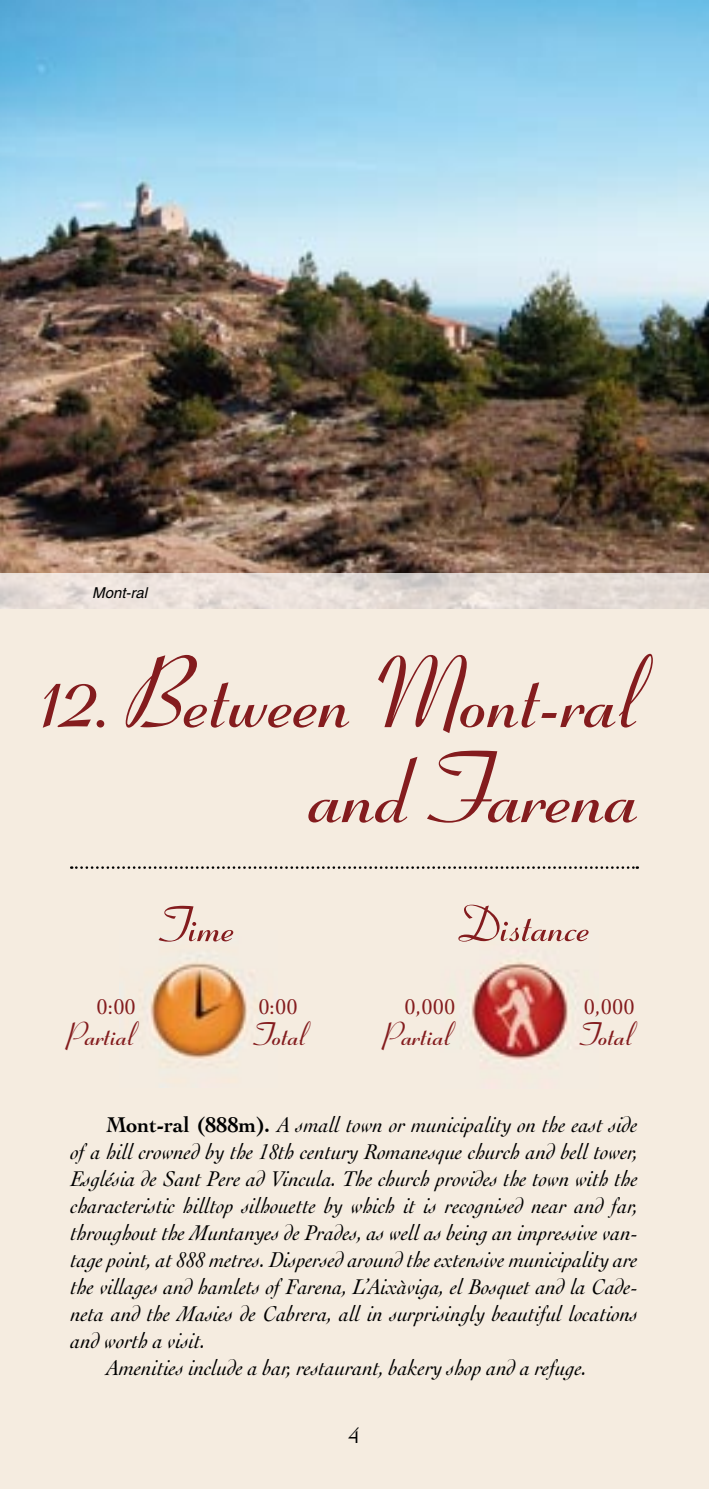
<style>
.page{position:relative;width:709px;height:1489px;background:#fff}
.page>*{position:absolute;margin:0;border:0;box-sizing:border-box;transform-origin:0 0}
.t1{font:700 100px/95px "Coronet";color:#841c1e;text-align:right}
.t2{font:700 50px "Coronet";color:#841c1e}
.t3{font:700 32.5px "Coronet";color:#841c1e}
.t4{font:italic 22.5px "Cochin";color:#000;scale:.95 1}
.t5{font:22.5px "Cochin";color:#841c1e}
.t6{font:italic 15px "Helvetica";color:#000}
.s1{font-weight:700;font-style:normal}
</style>
<div class="page">
<div style="left:0;top:609px;width:708px;height:879px;background:#f5ece0"></div>
<svg style="left:708px;top:609px;width:1px;height:879px"></svg>
<svg style="left:71px;top:866px;width:567px;height:2px"></svg>
<img style="left:441px;top:930px;width:158px;height:158px">
<img style="left:119px;top:930px;width:158px;height:157px">
<img style="left:0;top:0;width:709px;height:574px">
<svg style="left:0;top:574px;width:709px;height:35px;background:#e5ddd7"></svg>
<svg style="left:348px;top:1427px;width:11px;height:15px"></svg>
<p class="t6" style="left:92px;top:584px;width:56px">Mont-ral</p>
<h1 class="t1" style="left:36px;top:646px;width:602px">12. Between Mont-ral and Farena</h1>
<h2 class="t2" style="left:158px;top:895px;width:77px">Time</h2>
<h2 class="t2" style="left:454px;top:895px;width:136px">Distance</h2>
<p class="t5" style="left:96px;top:993px;width:41px">0:00</p>
<p class="t5" style="left:258px;top:993px;width:41px">0:00</p>
<p class="t5" style="left:404px;top:993px;width:52px">0,000</p>
<p class="t5" style="left:584px;top:993px;width:52px">0,000</p>
<h3 class="t3" style="left:66px;top:1015px;width:69px">Partial</h3>
<h3 class="t3" style="left:252px;top:1015px;width:54px">Total</h3>
<h3 class="t3" style="left:383px;top:1015px;width:69px">Partial</h3>
<h3 class="t3" style="left:579px;top:1015px;width:54px">Total</h3>
<p class="t4" style="left:106px;top:1111px;width:561px"><span class="s1">Mont-ral (888m).</span> A small town or municipality on the east side</p>
<p class="t4" style="left:71px;top:1138px;width:598px">of a hill crowned by the 18th century Romanesque church and bell tower,</p>
<p class="t4" style="left:71px;top:1165px;width:598px">Església de Sant Pere ad Vincula. The church provides the town with the</p>
<p class="t4" style="left:71px;top:1192px;width:598px">characteristic hilltop silhouette by which it is recognised near and far,</p>
<p class="t4" style="left:71px;top:1219px;width:598px">throughout the Muntanyes de Prades, as well as being an impressive van-</p>
<p class="t4" style="left:71px;top:1246px;width:598px">tage point, at 888 metres. Dispersed around the extensive municipality are</p>
<p class="t4" style="left:71px;top:1273px;width:598px">the villages and hamlets of Farena, L’Aixàviga, el Bosquet and la Cade-</p>
<p class="t4" style="left:71px;top:1300px;width:598px">neta and the Masies de Cabrera, all in surprisingly beautiful locations</p>
<p class="t4" style="left:71px;top:1327px;width:143px">and worth a visit.</p>
<p class="t4" style="left:106px;top:1354px;width:507px">Amenities include a bar, restaurant, bakery shop and a refuge.</p>
</div>
